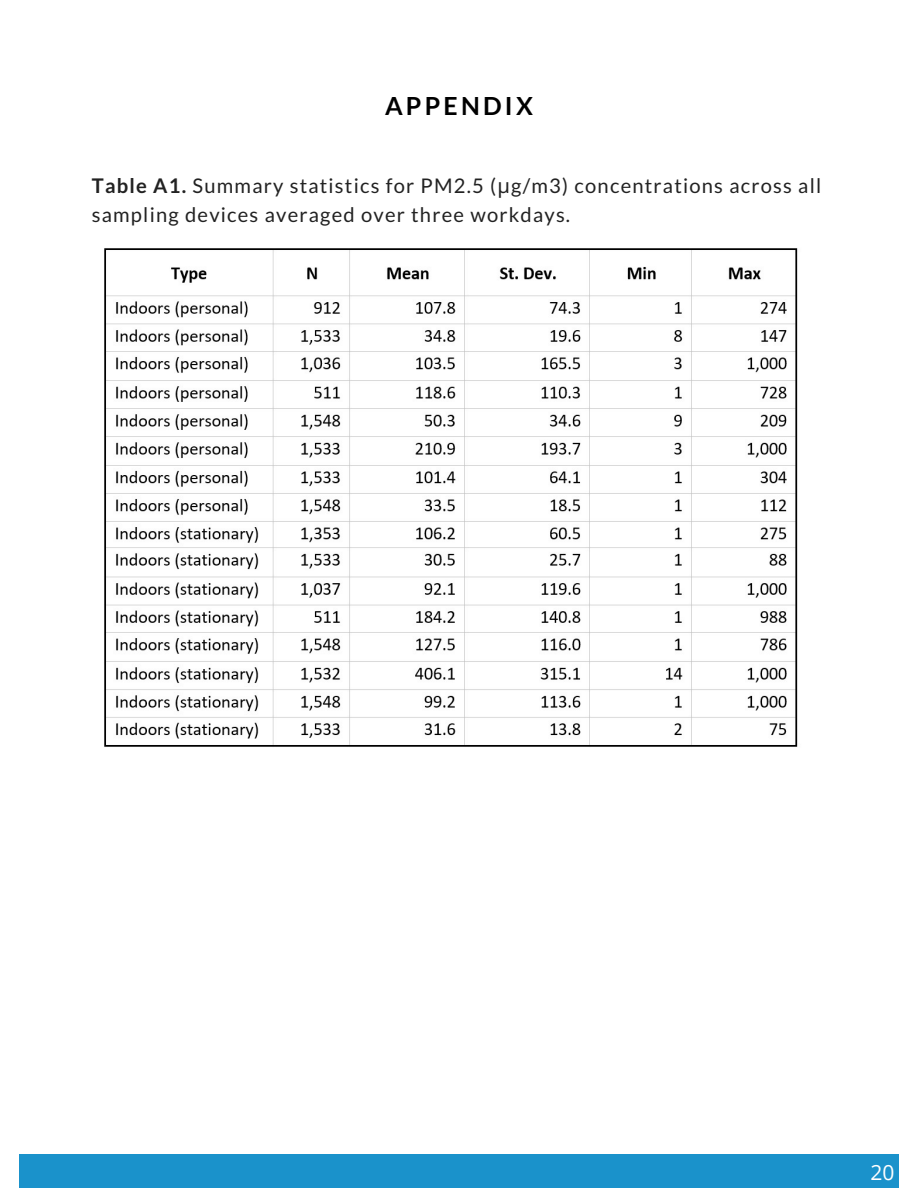
<style>
.page{position:relative;width:918px;height:1188px;background:#fff}
.page>*{position:absolute;margin:0;border:0;box-sizing:border-box;transform-origin:0 0}
.t1{font:700 24.9px "Lato";letter-spacing:.13em;color:#000}
.t2{font:21px "Open Sans";color:#fff}
.t3{font:20.1px/29.2px "Lato";letter-spacing:.06em;color:#222}
.s1{font-weight:700}
.s2{font-family:"Noto Sans"}
</style>
<div class="page">
<div style="left:19px;top:1155px;width:880px;height:33px;background:#1a92cb"></div>
<img style="left:104px;top:248px;width:694px;height:499px">
<p class="t1" style="left:385px;top:91px;width:149px">APPENDIX</p>
<p class="t3" style="left:92px;top:170px;width:731px"><span class="s1">Table A1.</span> Summary statistics for PM2.5 (<span class="s2">μ</span>g/m3) concentrations across all sampling devices averaged over three workdays.</p>
<p class="t2" style="left:871px;top:1157px;width:25px">20</p>
</div>
